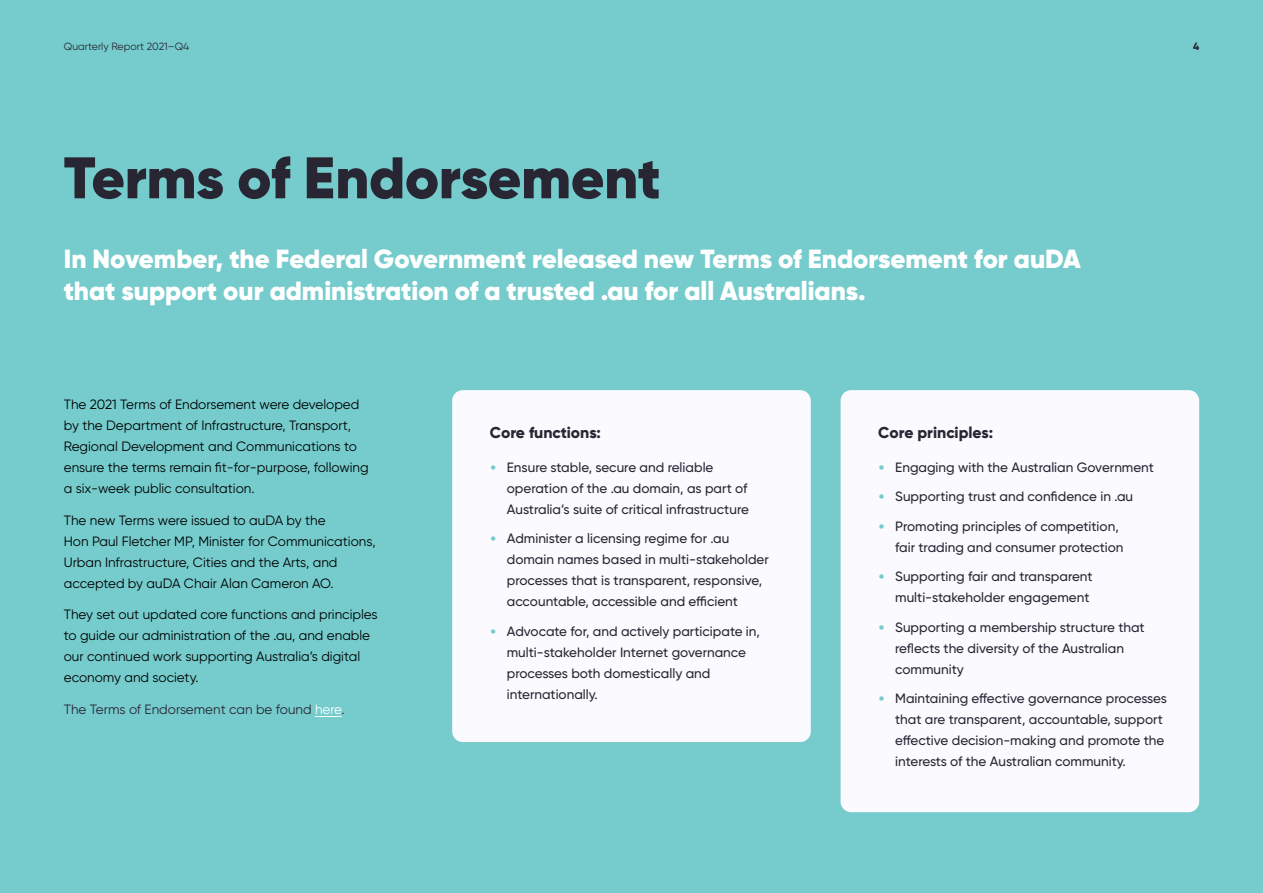
<style>
.page{position:relative;width:1263px;height:893px;background:#76cccd}
.page>*{position:absolute;margin:0;border:0;box-sizing:border-box;transform-origin:0 0}
.t1{font:900 58.5px "Gilroy";letter-spacing:-.005em;color:#292633}
.t2{font:900 26.25px/31.5px "Gilroy";color:#fff}
.t3{font:800 15.75px "Gilroy";color:#292633}
.t4{font:500 13.5px/21px "Gilroy";color:#292633}
.t5{font:13.5px/21px "Gilroy";color:#000}
.t6{font:13.5px "Gilroy";color:#292633}
.t7{font:10.5px "Gilroy";color:#292633}
.t8{font:800 10.5px "Gilroy";color:#292633}
.s1{color:#fff}
.s2{font-family:"Poppins";font-weight:800;color:#76cccd}
</style>
<div class="page">
<svg style="left:315px;top:716px;width:27px;height:1px"></svg>
<div style="left:452px;top:390px;width:359px;height:352px;background:#fafaff;border-radius:11px"></div>
<div style="left:840px;top:390px;width:359px;height:422px;background:#fafaff;border-radius:11px"></div>
<p class="t7" style="left:64px;top:40px;width:127px">Quarterly Report 2021–Q4</p>
<p class="t8" style="left:1193px;top:40px;width:8px">4</p>
<h1 class="t1" style="left:64px;top:141px;width:598px">Terms of Endorsement</h1>
<h2 class="t2" style="left:64px;top:243px;width:1018px">In November, the Federal Government released new Terms of Endorsement for auDA that support our administration of a trusted .au for all Australians.</h2>
<p class="t5" style="left:64px;top:394px;width:306px">The 2021 Terms of Endorsement were developed by the Department of Infrastructure, Transport, Regional Development and Communications to ensure the terms remain fit-for-purpose, following a six-week public consultation.</p>
<p class="t5" style="left:64px;top:509px;width:313px">The new Terms were issued to auDA by the<br>Hon Paul Fletcher MP, Minister for Communications, Urban Infrastructure, Cities and the Arts, and accepted by auDA Chair Alan Cameron AO.</p>
<p class="t5" style="left:64px;top:604px;width:315px">They set out updated core functions and principles to guide our administration of the .au, and enable our continued work supporting Australia’s digital economy and society.</p>
<p class="t6" style="left:64px;top:701px;width:282px">The Terms of Endorsement can be found <span class="s1">here</span>.</p>
<p class="t3" style="left:490px;top:423px;width:113px">Core functions:</p>
<p class="t4" style="left:507px;top:457px;width:244px;text-indent:-17px"><span class="s2">•</span> Ensure stable, secure and reliable operation of the .au domain, as part of<br>Australia’s suite of critical infrastructure</p>
<p class="t4" style="left:507px;top:528px;width:264px;text-indent:-17px"><span class="s2">•</span> Administer a licensing regime for .au domain names based in multi-stakeholder processes that is transparent, responsive, accountable, accessible and efficient</p>
<p class="t4" style="left:507px;top:621px;width:255px;text-indent:-17px"><span class="s2">•</span> Advocate for, and actively participate in, multi-stakeholder Internet governance processes both domestically and internationally.</p>
<p class="t3" style="left:878px;top:423px;width:116px">Core principles:</p>
<p class="t4" style="left:878px;top:457px;width:277px"><span class="s2">•</span> Engaging with the Australian Government</p>
<p class="t4" style="left:878px;top:486px;width:256px"><span class="s2">•</span> Supporting trust and confidence in .au</p>
<p class="t4" style="left:895px;top:516px;width:230px;text-indent:-17px"><span class="s2">•</span> Promoting principles of competition, fair trading and consumer protection</p>
<p class="t4" style="left:878px;top:566px;width:216px;text-align:right"><span class="s2">•</span> Supporting fair and transparent multi-stakeholder engagement</p>
<p class="t4" style="left:895px;top:617px;width:251px;text-indent:-17px"><span class="s2">•</span> Supporting a membership structure that reflects the diversity of the Australian community</p>
<p class="t4" style="left:895px;top:688px;width:273px;text-indent:-17px"><span class="s2">•</span> Maintaining effective governance processes that are transparent, accountable, support effective decision-making and promote the interests of the Australian community.</p>
</div>
